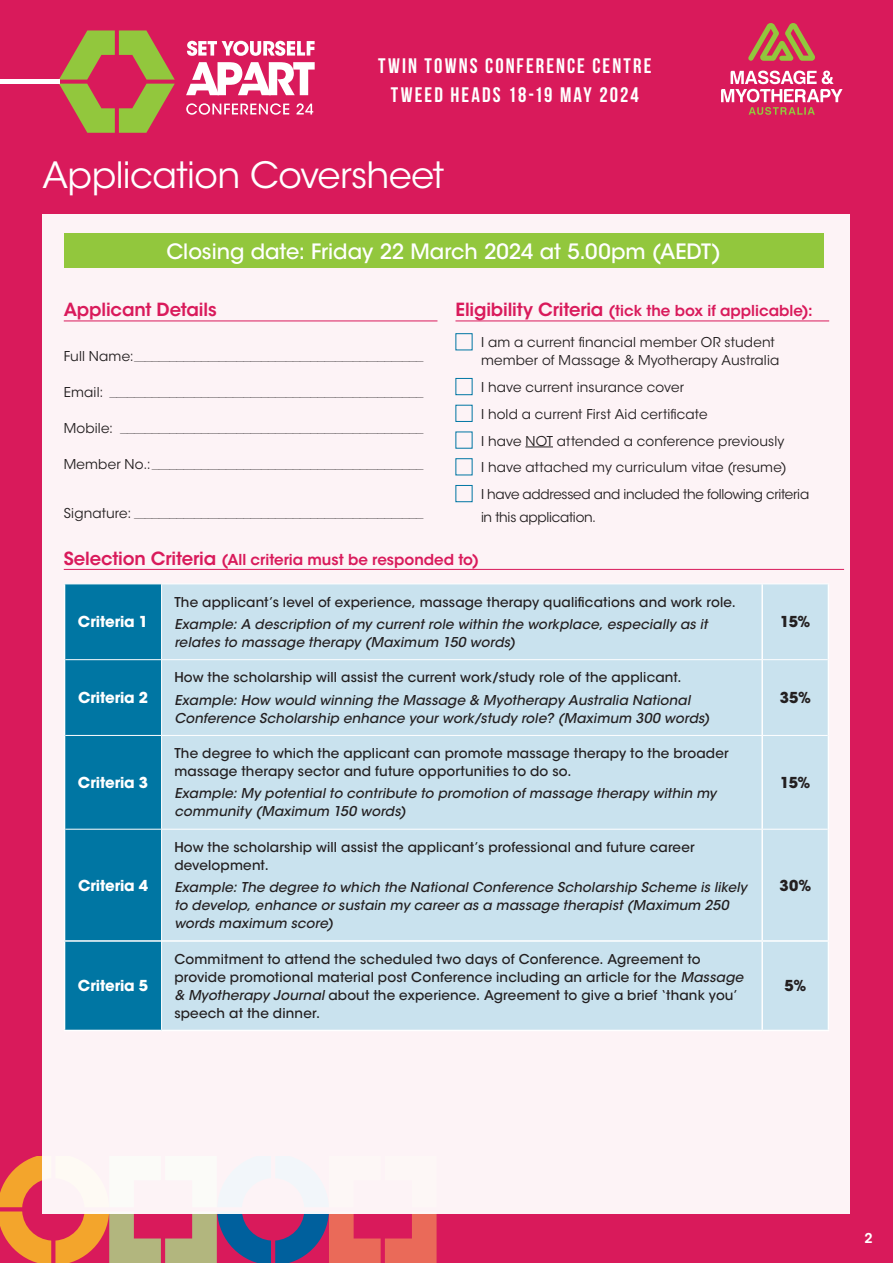
<style>
.page{position:relative;width:893px;height:1263px;background:#d91a5b}
.page>*{position:absolute;margin:0;border:0;box-sizing:border-box;transform-origin:0 0}
.t1{font:36px "ITC Avant Garde Std";letter-spacing:-.015em;color:#fff}
.t2{font:700 21px/28.5px "Bebas Neue";letter-spacing:.1em;color:#fff;text-align:center}
.t3{font:500 21px "ITC Avant Garde Std";color:#fff}
.t4{font:600 18px "ITC Avant Garde Std";letter-spacing:-.01em;color:#d91a5b}
.t5{font:600 15px "ITC Avant Garde Std";color:#d91a5b}
.t6{font:700 15px "ITC Avant Garde Std";letter-spacing:-.005em;color:#fff}
.t7{font:700 15px "ITC Avant Garde Std";letter-spacing:-.02em;color:#231f20}
.t8{font:500 13.5px/18px "ITC Avant Garde Std";letter-spacing:.01em;color:#231f20}
.t9{font:italic 500 13.5px/18px "ITC Avant Garde Std";color:#231f20}
.t10{font:13.5px/26.7px "ITC Avant Garde Std";letter-spacing:.01em;color:#231f20}
.t11{font:13.5px "ITC Avant Garde Std";letter-spacing:-.02em;color:#231f20}
.t12{font:600 13.5px "ITC Avant Garde Std";color:#fff}
.t13{font:7.5px "ITC Avant Garde Std";color:#231f20}
.s1{font-size:18px}
.s2{font-size:13.5px}
.s3{font-style:italic}
</style>
<div class="page">
<svg style="left:0;top:1157px;width:437px;height:106px"></svg>
<svg style="left:721px;top:70px;width:121px;height:45px"></svg>
<svg style="left:748px;top:23px;width:67px;height:38px"></svg>
<div style="left:43px;top:215px;width:807px;height:999px;background:#fdf3f6"></div>
<hr style="left:64px;top:321px;width:373px;height:1px;background:#d91a5b">
<hr style="left:455px;top:321px;width:374px;height:1px;background:#d91a5b">
<svg style="left:525px;top:447px;width:28px;height:1px"></svg>
<div style="left:455px;top:378px;width:17px;height:17px;border:1px solid #0076a3"></div>
<div style="left:455px;top:485px;width:17px;height:17px;border:1px solid #0076a3"></div>
<hr style="left:64px;top:569px;width:780px;height:1px;background:#d91a5b">
<div style="left:65px;top:584px;width:96px;height:446px;background:#0076a3"></div>
<div style="left:162px;top:584px;width:666px;height:446px;background:#c9e2ee"></div>
<hr style="left:64px;top:584px;width:1px;height:76px;background:#fff">
<hr style="left:761px;top:584px;width:2px;height:75px;background:#fff">
<hr style="left:828px;top:584px;width:1px;height:76px;background:#fff">
<hr style="left:64px;top:660px;width:1px;height:75px;background:#fff">
<hr style="left:761px;top:660px;width:2px;height:75px;background:#fff">
<hr style="left:828px;top:660px;width:1px;height:75px;background:#fff">
<hr style="left:64px;top:735px;width:1px;height:94px;background:#fff">
<hr style="left:761px;top:736px;width:2px;height:93px;background:#fff">
<hr style="left:828px;top:735px;width:1px;height:94px;background:#fff">
<hr style="left:64px;top:829px;width:1px;height:111px;background:#fff">
<hr style="left:761px;top:829px;width:2px;height:111px;background:#fff">
<hr style="left:828px;top:829px;width:1px;height:111px;background:#fff">
<hr style="left:64px;top:940px;width:97px;height:2px;background:#fff">
<hr style="left:64px;top:942px;width:1px;height:88px;background:#fff">
<hr style="left:162px;top:940px;width:600px;height:2px;background:#fff">
<hr style="left:762px;top:940px;width:67px;height:2px;background:#fff">
<hr style="left:761px;top:942px;width:2px;height:88px;background:#fff">
<hr style="left:828px;top:942px;width:1px;height:88px;background:#fff">
<hr style="left:64px;top:1030px;width:98px;height:1px;background:#fff">
<hr style="left:162px;top:1030px;width:600px;height:1px;background:#fff">
<hr style="left:762px;top:1030px;width:67px;height:1px;background:#fff">
<hr style="left:64px;top:583px;width:98px;height:1px;background:#fff">
<hr style="left:162px;top:583px;width:600px;height:1px;background:#fff">
<hr style="left:161px;top:584px;width:1px;height:75px;background:#fff">
<hr style="left:762px;top:583px;width:67px;height:1px;background:#fff">
<hr style="left:65px;top:659px;width:97px;height:1px;background:#fff">
<hr style="left:162px;top:659px;width:600px;height:1px;background:#fff">
<hr style="left:161px;top:660px;width:1px;height:75px;background:#fff">
<hr style="left:762px;top:659px;width:66px;height:1px;background:#fff">
<hr style="left:65px;top:735px;width:97px;height:1px;background:#fff">
<hr style="left:162px;top:735px;width:600px;height:1px;background:#fff">
<hr style="left:161px;top:736px;width:1px;height:93px;background:#fff">
<hr style="left:762px;top:735px;width:66px;height:1px;background:#fff">
<hr style="left:65px;top:829px;width:97px;height:1px;background:#fff">
<hr style="left:162px;top:829px;width:600px;height:1px;background:#fff">
<hr style="left:161px;top:829px;width:1px;height:112px;background:#fff">
<hr style="left:762px;top:829px;width:66px;height:1px;background:#fff">
<hr style="left:161px;top:941px;width:1px;height:89px;background:#fff">
<div style="left:64px;top:234px;width:759px;height:34px;background:#92c73d"></div>
<svg style="left:59px;top:30px;width:116px;height:103px"></svg>
<svg style="left:187px;top:41px;width:128px;height:15px"></svg>
<svg style="left:186px;top:103px;width:103px;height:12px"></svg>
<svg style="left:297px;top:103px;width:16px;height:11px"></svg>
<svg style="left:186px;top:62px;width:129px;height:33px"></svg>
<hr style="left:0;top:80px;width:59px;height:4px;background:#fff">
<h2 class="t2" style="left:378px;top:51px;width:275px">TWIN TOWNS CONFERENCE CENTRE<br>TWEED HEADS 18-19 MAY 2024</h2>
<h1 class="t1" style="left:43px;top:153px;width:403px">Application Coversheet</h1>
<h2 class="t3" style="left:166px;top:238px;width:556px">Closing date: Friday 22 March 2024 at 5.00pm (AEDT)</h2>
<p class="t5" style="left:455px;top:301px;width:359px"><span class="s1">Eligibility Criteria</span> (tick the box if applicable):</p>
<p class="t10" style="left:481px;top:334px;width:300px;line-height:18px">I am a current financial member OR student member of Massage &amp; Myotherapy Australia</p>
<p class="t10" style="left:481px;top:374px;width:330px">I have current insurance cover<br>I hold a current First Aid certificate<br>I have NOT attended a conference previously<br>I have attached my curriculum vitae (resume)<br>I have addressed and included the following criteria</p>
<p class="t11" style="left:481px;top:508px;width:117px">in this application.</p>
<p class="t5" style="left:64px;top:550px;width:417px"><span class="s1">Selection Criteria</span> (All criteria must be responded to)</p>
<h3 class="t4" style="left:64px;top:298px;width:154px">Applicant Details</h3>
<p class="t13" style="left:64px;top:354px;width:361px"><span class="s2">Full Name:</span>__________________________________________________________________________________</p>
<p class="t13" style="left:64px;top:390px;width:361px"><span class="s2">Email:</span> _________________________________________________________________________________________</p>
<p class="t13" style="left:64px;top:426px;width:361px"><span class="s2">Mobile:</span> ______________________________________________________________________________________</p>
<p class="t13" style="left:64px;top:462px;width:361px"><span class="s2">Member No.:</span> _____________________________________________________________________________</p>
<p class="t13" style="left:64px;top:510px;width:361px"><span class="s2">Signature:</span> __________________________________________________________________________________</p>
<p class="t6" style="left:78px;top:612px;width:72px">Criteria 1</p>
<p class="t6" style="left:78px;top:688px;width:72px">Criteria 2</p>
<p class="t6" style="left:78px;top:773px;width:72px">Criteria 3</p>
<p class="t6" style="left:78px;top:875px;width:72px">Criteria 4</p>
<p class="t6" style="left:78px;top:976px;width:72px">Criteria 5</p>
<p class="t8" style="left:174px;top:593px;width:563px">The applicant’s level of experience, massage therapy qualifications and work role.</p>
<p class="t9" style="left:174px;top:615px;width:538px">Example: A description of my current role within the workplace, especially as it relates to massage therapy (Maximum 150 words)</p>
<p class="t7" style="left:780px;top:612px;width:32px">15%</p>
<p class="t8" style="left:174px;top:669px;width:509px">How the scholarship will assist the current work/study role of the applicant.</p>
<p class="t9" style="left:174px;top:691px;width:540px">Example: How would winning the Massage &amp; Myotherapy Australia National<br>Conference Scholarship enhance your work/study role? (Maximum 300 words)</p>
<p class="t7" style="left:780px;top:688px;width:33px">35%</p>
<p class="t8" style="left:174px;top:744px;width:556px">The degree to which the applicant can promote massage therapy to the broader massage therapy sector and future opportunities to do so.</p>
<p class="t9" style="left:174px;top:785px;width:547px">Example: My potential to contribute to promotion of massage therapy within my community (Maximum 150 words)</p>
<p class="t7" style="left:780px;top:773px;width:32px">15%</p>
<p class="t8" style="left:174px;top:838px;width:522px">How the scholarship will assist the applicant’s professional and future career development.</p>
<p class="t9" style="left:174px;top:878px;width:577px">Example: The degree to which the National Conference Scholarship Scheme is likely to develop, enhance or sustain my career as a massage therapist (Maximum 250 words maximum score)</p>
<p class="t7" style="left:779px;top:875px;width:33px">30%</p>
<p class="t8" style="left:174px;top:950px;width:573px">Commitment to attend the scheduled two days of Conference. Agreement to provide promotional material post Conference including an article for the <span class="s3">Massage &amp; Myotherapy Journal</span> about the experience. Agreement to give a brief ‘thank you’ speech at the dinner.</p>
<p class="t7" style="left:784px;top:976px;width:23px">5%</p>
<p class="t12" style="left:864px;top:1230px;width:10px">2</p>
</div>
